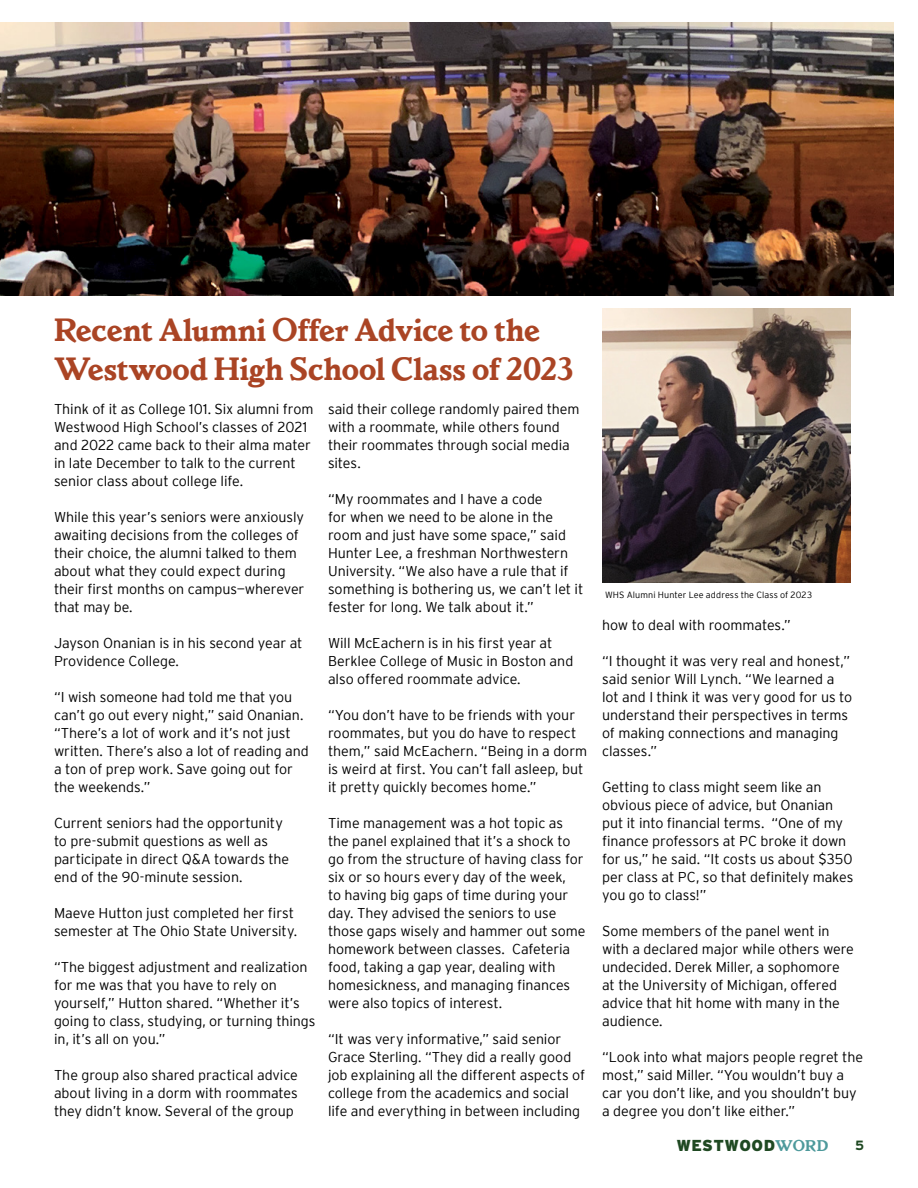
<style>
.page{position:relative;width:918px;height:1188px;background:#fff}
.page>*{position:absolute;margin:0;border:0;box-sizing:border-box;transform-origin:0 0}
.t1{font:700 30px/39px "Parkinson";letter-spacing:-.005em;color:#aa4424}
.t2{font:900 15.9px "Interstate";letter-spacing:.025em;color:#1f4922}
.t3{font:300 14.25px/18px "Interstate Plus";letter-spacing:-.005em;color:#000}
.t4{font:700 13.5px "Interstate";color:#1f4922}
.t5{font:300 9px "Interstate Plus";letter-spacing:.01em;color:#000}
.s1{font-family:"Parkinson";font-weight:700;font-size:14.4px;color:#4d999b}
</style>
<div class="page">
<img style="left:0;top:22px;width:894px;height:273px">
<img style="left:602px;top:309px;width:249px;height:274px">
<h1 class="t1" style="left:54px;top:311px;width:521px">Recent Alumni Offer Advice to the<br>Westwood High School Class of 2023</h1>
<p class="t3" style="left:54px;top:400px;width:261px">Think of it as College 101. Six alumni from Westwood High School’s classes of 2021 and 2022 came back to their alma mater in late December to talk to the current senior class about college life.</p>
<p class="t3" style="left:54px;top:508px;width:252px">While this year’s seniors were anxiously awaiting decisions from the colleges of their choice, the alumni talked to them about what they could expect during their first months on campus—wherever that may be.</p>
<p class="t3" style="left:54px;top:634px;width:250px">Jayson Onanian is in his second year at<br>Providence College.</p>
<p class="t3" style="left:54px;top:688px;width:256px">“I wish someone had told me that you can’t go out every night,” said Onanian. “There’s a lot of work and it’s not just written. There’s also a lot of reading and a ton of prep work. Save going out for the weekends.”</p>
<p class="t3" style="left:54px;top:814px;width:237px">Current seniors had the opportunity to pre-submit questions as well as participate in direct Q&amp;A towards the end of the 90-minute session.</p>
<p class="t3" style="left:54px;top:904px;width:245px">Maeve Hutton just completed her first semester at The Ohio State University.</p>
<p class="t3" style="left:54px;top:958px;width:263px">“The biggest adjustment and realization for me was that you have to rely on yourself,” Hutton shared. “Whether it’s going to class, studying, or turning things in, it’s all on you.”</p>
<p class="t3" style="left:54px;top:1066px;width:245px;text-align:justify">The group also shared practical advice about living in a dorm with roommates they didn’t know. Several of the group</p>
<p class="t3" style="left:328px;top:400px;width:253px">said their college randomly paired them with a roommate, while others found their roommates through social media sites.</p>
<p class="t3" style="left:328px;top:490px;width:257px">“My roommates and I have a code<br>for when we need to be alone in the room and just have some space,” said Hunter Lee, a freshman Northwestern University. “We also have a rule that if something is bothering us, we can’t let it fester for long. We talk about it.”</p>
<p class="t3" style="left:328px;top:634px;width:247px">Will McEachern is in his first year at<br>Berklee College of Music in Boston and also offered roommate advice.</p>
<p class="t3" style="left:328px;top:706px;width:261px">“You don’t have to be friends with your roommates, but you do have to respect them,” said McEachern. “Being in a dorm is weird at first. You can’t fall asleep, but it pretty quickly becomes home.”</p>
<p class="t3" style="left:328px;top:814px;width:259px">Time management was a hot topic as the panel explained that it’s a shock to go from the structure of having class for six or so hours every day of the week,<br>to having big gaps of time during your day. They advised the seniors to use those gaps wisely and hammer out some homework between classes. Cafeteria food, taking a gap year, dealing with homesickness, and managing finances were also topics of interest.</p>
<p class="t3" style="left:328px;top:1030px;width:259px">“It was very informative,” said senior Grace Sterling. “They did a really good job explaining all the different aspects of college from the academics and social life and everything in between including</p>
<p class="t5" style="left:605px;top:590px;width:208px">WHS Alumni Hunter Lee address the Class of 2023</p>
<p class="t3" style="left:602px;top:616px;width:190px">how to deal with roommates.”</p>
<p class="t3" style="left:602px;top:652px;width:252px">“I thought it was very real and honest,” said senior Will Lynch. “We learned a lot and I think it was very good for us to understand their perspectives in terms of making connections and managing classes.”</p>
<p class="t3" style="left:602px;top:778px;width:253px">Getting to class might seem like an obvious piece of advice, but Onanian put it into financial terms. “One of my finance professors at PC broke it down for us,” he said. “It costs us about $350 per class at PC, so that definitely makes you go to class!”</p>
<p class="t3" style="left:602px;top:922px;width:253px">Some members of the panel went in with a declared major while others were undecided. Derek Miller, a sophomore at the University of Michigan, offered advice that hit home with many in the audience.</p>
<p class="t3" style="left:602px;top:1048px;width:262px">“Look into what majors people regret the most,” said Miller. “You wouldn’t buy a car you don’t like, and you shouldn’t buy a degree you don’t like either.”</p>
<p class="t2" style="left:676px;top:1136px;width:154px">WESTWOOD<span class="s1">WORD</span></p>
<p class="t4" style="left:855px;top:1137px;width:10px">5</p>
</div>
